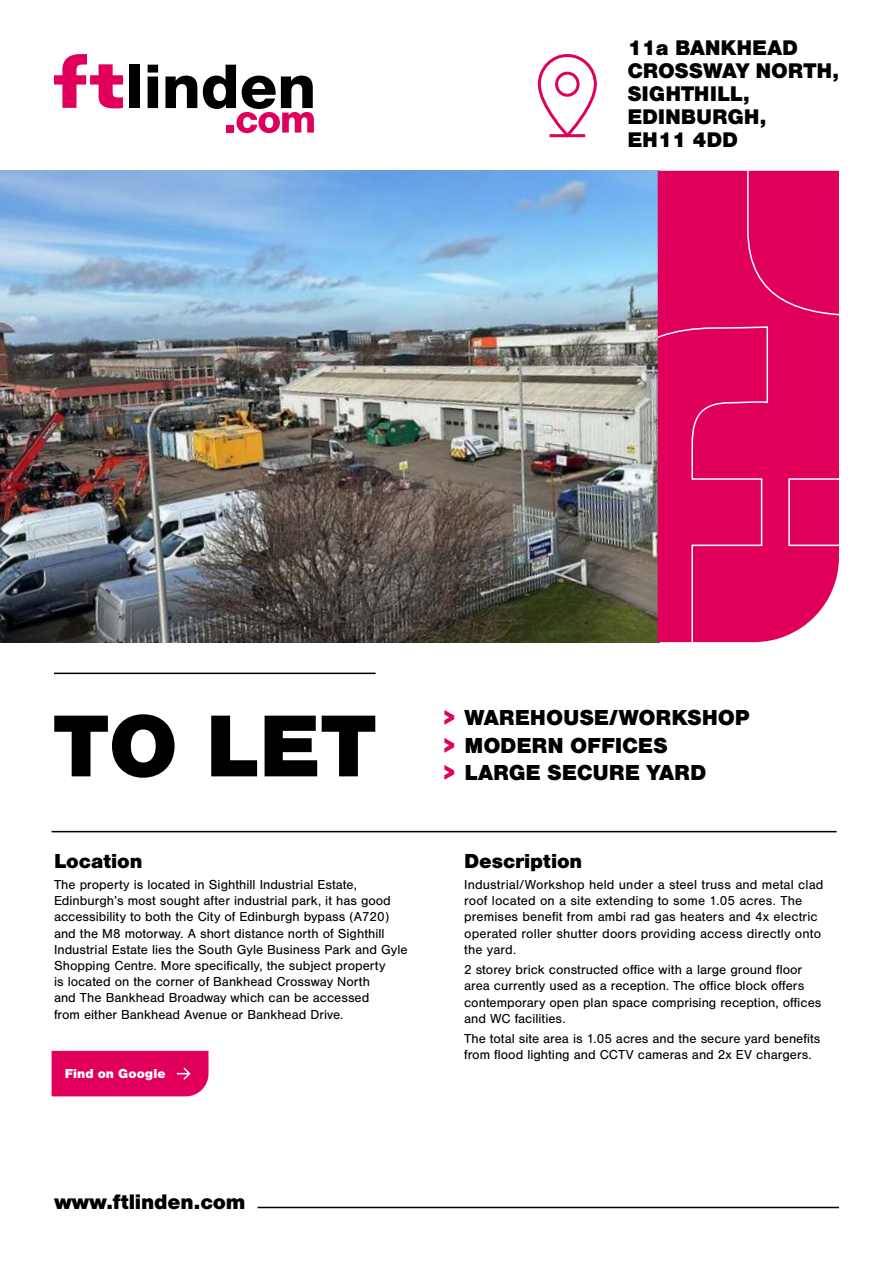
<style>
.page{position:relative;width:893px;height:1263px;background:#fff}
.page>*{position:absolute;margin:0;border:0;box-sizing:border-box;transform-origin:0 0}
.t1{font:900 91.05px "Nimbus San";color:#000}
.t2{font:900 22.5px/27.6px "Nimbus San";letter-spacing:-.01em;color:#000}
.t3{font:900 21.9px/23.2px "Nimbus San";letter-spacing:-.01em;color:#000}
.t4{font:900 21px "Nimbus San";letter-spacing:-.01em;color:#000}
.t5{font:13.5px/16.2px "Nimbus San";color:#000}
.t6{font:900 13.5px "Nimbus San";color:#fff}
.s1{color:#e0005c}
</style>
<div class="page">
<img style="left:0;top:171px;width:658px;height:471px">
<div style="left:658px;top:171px;width:181px;height:470px;background:#e0005c"></div>
<div style="left:685px;top:171px;width:154px;height:146px;background:#e0005c"></div>
<div style="left:658px;top:326px;width:111px;height:316px;background:#e0005c"></div>
<svg style="left:788px;top:399px;width:51px;height:242px;background:#e42171"></svg>
<svg style="left:537px;top:54px;width:60px;height:84px"></svg>
<hr style="left:52px;top:831px;width:785px;height:1px;background:#000">
<hr style="left:54px;top:673px;width:322px;height:1px;background:#000">
<hr style="left:258px;top:1207px;width:581px;height:1px;background:#000">
<div style="left:52px;top:1051px;width:157px;height:45px;background:#e0005c"></div>
<svg style="left:54px;top:54px;width:69px;height:54px"></svg>
<div style="left:129px;top:65px;width:11px;height:43px;background:#000"></div>
<svg style="left:148px;top:65px;width:10px;height:43px"></svg>
<svg style="left:165px;top:76px;width:32px;height:32px"></svg>
<svg style="left:203px;top:65px;width:111px;height:68px"></svg>
<h3 class="t3" style="left:627px;top:36px;width:213px">11a BANKHEAD<br>CROSSWAY NORTH,<br>SIGHTHILL,<br>EDINBURGH,<br>EH11 4DD</h3>
<h1 class="t1" style="left:54px;top:694px;width:323px">TO LET</h1>
<h3 class="t4" style="left:54px;top:849px;width:90px">Location</h3>
<p class="t5" style="left:54px;top:876px;width:355px">The property is located in Sighthill Industrial Estate, Edinburgh’s most sought after industrial park, it has good accessibility to both the City of Edinburgh bypass (A720) and the M8 motorway. A short distance north of Sighthill Industrial Estate lies the South Gyle Business Park and Gyle Shopping Centre. More specifically, the subject property<br>is located on the corner of Bankhead Crossway North<br>and The Bankhead Broadway which can be accessed<br>from either Bankhead Avenue or Bankhead Drive.</p>
<p class="t6" style="left:65px;top:1066px;width:102px">Find on Google</p>
<h2 class="t2" style="left:444px;top:704px;width:308px"><span class="s1">&gt;</span> WAREHOUSE/WORKSHOP <span class="s1">&gt;</span> MODERN OFFICES<br><span class="s1">&gt;</span> LARGE SECURE YARD</h2>
<h3 class="t4" style="left:464px;top:849px;width:120px">Description</h3>
<p class="t5" style="left:464px;top:876px;width:361px">Industrial/Workshop held under a steel truss and metal clad roof located on a site extending to some 1.05 acres. The premises benefit from ambi rad gas heaters and 4x electric operated roller shutter doors providing access directly onto the yard.</p>
<p class="t5" style="left:464px;top:962px;width:359px">2 storey brick constructed office with a large ground floor area currently used as a reception. The office block offers contemporary open plan space comprising reception, offices and WC facilities.</p>
<p class="t5" style="left:464px;top:1031px;width:358px">The total site area is 1.05 acres and the secure yard benefits from flood lighting and CCTV cameras and 2x EV chargers.</p>
<h3 class="t3" style="left:54px;top:1190px;width:193px">www.ftlinden.com</h3>
</div>
